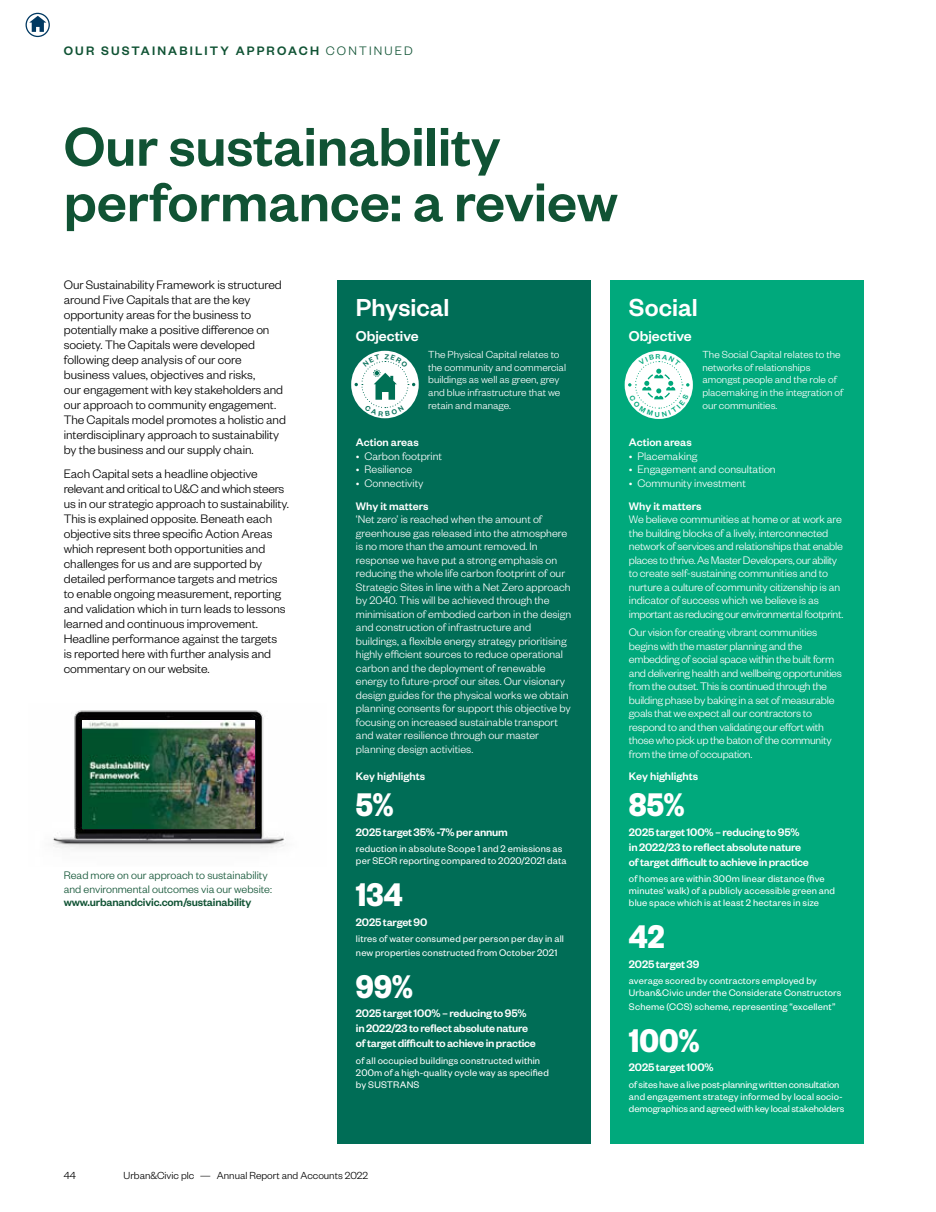
<style>
.page{position:relative;width:936px;height:1212px;background:#fff}
.page>*{position:absolute;margin:0;border:0;box-sizing:border-box;transform-origin:0 0}
.t1{font:500 60px/55.5px "Founders Grotesk";color:#105334}
.t2{font:700 36px "Founders Grotesk Cond";color:#fff}
.t3{font:500 27px "Founders Grotesk";color:#fff}
.t4{font:500 15.75px "Founders Grotesk";color:#fff}
.t5{font:300 13.5px/15px "Founders Grotesk";letter-spacing:-.005em;color:#000}
.t6{font:500 13.5px "Founders Grotesk";letter-spacing:.16em;color:#105334}
.t7{font:300 12px/13.5px "Founders Grotesk";letter-spacing:-.005em;color:#fff}
.t8{font:500 12px/15px "Founders Grotesk";letter-spacing:-.015em;color:#fff}
.t9{font:300 12px/13.5px "Founders Grotesk";color:#105334}
.t10{font:500 12px "Founders Grotesk";letter-spacing:-.01em;color:#105334}
.t11{font:300 11.25px/12.8px "Founders Grotesk";color:#fff}
.t12{font:300 11.25px "Founders Grotesk";color:#000}
.t13{font:10.5px/12px "Founders Grotesk";letter-spacing:.015em;color:#fff}
.t14{font:10.5px/12px "Founders Grotesk";letter-spacing:-.005em;color:#fff}
.t15{font:500 7.8px "Founders Grotesk";color:#00a97c}
.s1{font-weight:300}
</style>
<div class="page">
<div style="left:337px;top:280px;width:253px;height:864px;background:#006d56"></div>
<div style="left:609px;top:280px;width:254px;height:864px;background:#00a97c"></div>
<div style="left:351px;top:351px;width:67px;height:67px;background:#fff;border-radius:50%"></div>
<img style="left:52px;top:710px;width:234px;height:139px">
<img style="left:83px;top:720px;width:171px;height:108px">
<svg style="left:26px;top:13px;width:23px;height:23px"></svg>
<svg style="left:29px;top:16px;width:17px;height:16px"></svg>
<div style="left:26px;top:13px;width:24px;height:24px;border:1px solid #003962;border-radius:50%"></div>
<svg style="left:353px;top:353px;width:63px;height:63px"></svg>
<svg style="left:626px;top:352px;width:65px;height:65px"></svg>
<p class="t6" style="left:64px;top:43px;width:350px">OUR SUSTAINABILITY APPROACH <span class="s1">CONTINUED</span></p>
<h1 class="t1" style="left:64px;top:116px;width:555px">Our sustainability performance: a review</h1>
<p class="t5" style="left:64px;top:277px;width:224px">Our Sustainability Framework is structured around Five Capitals that are the key opportunity areas for the business to potentially make a positive difference on society. The Capitals were developed following deep analysis of our core business values, objectives and risks,<br>our engagement with key stakeholders and our approach to community engagement.<br>The Capitals model promotes a holistic and interdisciplinary approach to sustainability by the business and our supply chain.</p>
<p class="t5" style="left:64px;top:465px;width:226px">Each Capital sets a headline objective relevant and critical to U&amp;C and which steers us in our strategic approach to sustainability.<br>This is explained opposite. Beneath each objective sits three specific Action Areas which represent both opportunities and challenges for us and are supported by detailed performance targets and metrics to enable ongoing measurement, reporting and validation which in turn leads to lessons learned and continuous improvement.<br>Headline performance against the targets<br>is reported here with further analysis and commentary on our website.</p>
<p class="t9" style="left:64px;top:868px;width:210px">Read more on our approach to sustainability and environmental outcomes via our website:</p>
<p class="t10" style="left:64px;top:895px;width:189px">www.urbanandcivic.com/sustainability</p>
<h3 class="t3" style="left:356px;top:291px;width:95px">Physical</h3>
<h3 class="t4" style="left:356px;top:326px;width:64px">Objective</h3>
<h3 class="t3" style="left:629px;top:291px;width:70px">Social</h3>
<h3 class="t4" style="left:629px;top:326px;width:64px">Objective</h3>
<p class="t11" style="left:428px;top:347px;width:139px">The Physical Capital relates to the community and commercial buildings as well as green, grey and blue infrastructure that we retain and manage.</p>
<p class="t11" style="left:702px;top:347px;width:142px">The Social Capital relates to the networks of relationships amongst people and the role of placemaking in the integration of our communities.</p>
<p class="t15" style="left:655px;top:409px;width:7px">U</p>
<p class="t8" style="left:356px;top:434px;width:64px">Action areas</p>
<p class="t7" style="left:356px;top:448px;width:88px">• Carbon footprint</p>
<p class="t7" style="left:356px;top:462px;width:58px">• Resilience</p>
<p class="t7" style="left:356px;top:475px;width:69px">• Connectivity</p>
<p class="t8" style="left:356px;top:498px;width:74px">Why it matters</p>
<p class="t7" style="left:356px;top:512px;width:217px">‘Net zero’ is reached when the amount of greenhouse gas released into the atmosphere is no more than the amount removed. In response we have put a strong emphasis on reducing the whole life carbon footprint of our Strategic Sites in line with a Net Zero approach by 2040. This will be achieved through the minimisation of embodied carbon in the design and construction of infrastructure and buildings, a flexible energy strategy prioritising highly efficient sources to reduce operational carbon and the deployment of renewable energy to future-proof our sites. Our visionary design guides for the physical works we obtain planning consents for support this objective by focusing on increased sustainable transport and water resilience through our master planning design activities.</p>
<p class="t8" style="left:356px;top:768px;width:71px">Key highlights</p>
<h2 class="t2" style="left:356px;top:782px;width:39px">5%</h2>
<p class="t8" style="left:356px;top:824px;width:153px">2025 target 35% -7% per annum</p>
<p class="t13" style="left:356px;top:842px;width:212px">reduction in absolute Scope 1 and 2 emissions as per SECR reporting compared to 2020/2021 data</p>
<h2 class="t2" style="left:356px;top:872px;width:48px">134</h2>
<p class="t8" style="left:356px;top:914px;width:73px">2025 target 90</p>
<p class="t13" style="left:356px;top:931px;width:209px;line-height:13.5px">litres of water consumed per person per day in all new properties constructed from October 2021</p>
<h2 class="t2" style="left:356px;top:963px;width:59px">99%</h2>
<p class="t8" style="left:356px;top:1005px;width:181px">2025 target 100% – reducing to 95% in2022/23 to reflect absolute nature oftargetdifficult to achieve in practice</p>
<p class="t13" style="left:356px;top:1054px;width:194px">of all occupied buildings constructed within<br>200m of a high-quality cycle way as specified by SUSTRANS</p>
<p class="t8" style="left:629px;top:434px;width:64px">Action areas</p>
<p class="t7" style="left:629px;top:448px;width:70px">• Placemaking</p>
<p class="t7" style="left:629px;top:462px;width:148px">• Engagement and consultation</p>
<p class="t7" style="left:629px;top:475px;width:118px">• Community investment</p>
<p class="t8" style="left:629px;top:498px;width:74px">Why it matters</p>
<p class="t7" style="left:629px;top:512px;width:216px">We believe communities at home or at work are the building blocks of a lively, interconnected network of services and relationships that enable places to thrive. As Master Developers, our ability to create self-sustaining communities and to nurture a culture of community citizenship is an indicator of success which we believe is as important as reducing our environmental footprint.</p>
<p class="t7" style="left:629px;top:625px;width:214px">Our vision for creating vibrant communities begins with the master planning and the embedding of social space within the built form and delivering health and wellbeing opportunities from the outset. This is continued through the building phase by baking in a set of measurable goals that we expect all our contractors to respond to and then validating our effort with those who pick up the baton of the community from the time of occupation.</p>
<p class="t8" style="left:629px;top:768px;width:71px">Key highlights</p>
<h2 class="t2" style="left:629px;top:782px;width:57px">85%</h2>
<p class="t8" style="left:629px;top:824px;width:181px">2025 target 100% – reducing to 95% in2022/23 to reflect absolute nature oftargetdifficult to achieve in practice</p>
<p class="t13" style="left:629px;top:872px;width:208px">of homes are within 300m linear distance (five minutes’ walk) of a publicly accessible green and blue space which is at least 2 hectares in size</p>
<h2 class="t2" style="left:629px;top:914px;width:37px">42</h2>
<p class="t8" style="left:629px;top:956px;width:72px">2025 target 39</p>
<p class="t13" style="left:629px;top:974px;width:214px">average scored by contractors employed by<br>Urban&amp;Civic under the Considerate Constructors</p>
<p class="t13" style="left:629px;top:1000px;width:208px">Scheme (CCS) scheme, representing “excellent”</p>
<h2 class="t2" style="left:629px;top:1017px;width:72px">100%</h2>
<p class="t8" style="left:629px;top:1059px;width:86px">2025 target 100%</p>
<p class="t14" style="left:629px;top:1078px;width:217px">of sites have a live post-planning written consultation and engagement strategy informed by local socio&shy;demographics and agreed with key local stakeholders</p>
<p class="t12" style="left:64px;top:1169px;width:14px">44</p>
<p class="t12" style="left:124px;top:1169px;width:246px">Urban&amp;Civic plc — Annual Report and Accounts 2022</p>
</div>
